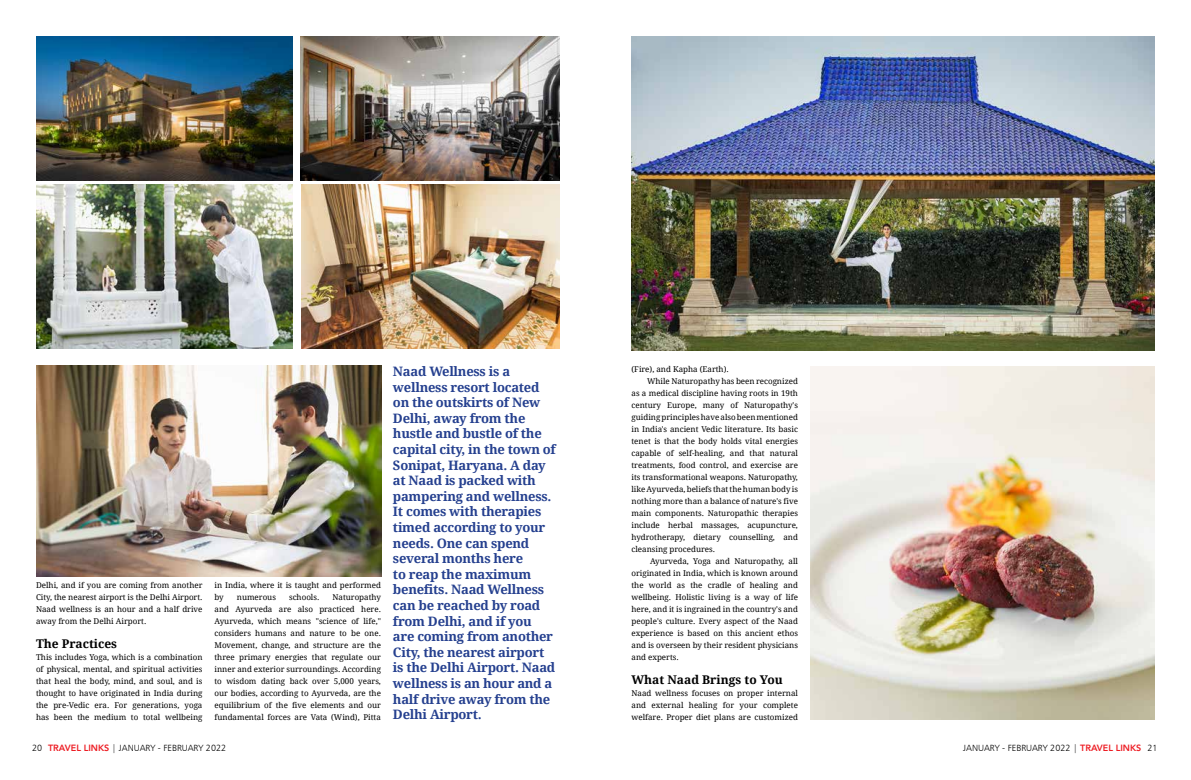
<style>
.page{position:relative;width:1191px;height:780px;background:#fff}
.page>*{position:absolute;margin:0;border:0;box-sizing:border-box;transform-origin:0 0}
.t1{font:700 13px/15.6px "Droid Serif";letter-spacing:-.02em;color:#25408f}
.t2{font:700 12px "Droid Serif";color:#000}
.t3{font:9px "Humanist 777 BT Light B";color:#000}
.t4{font:8px/12px "Droid Serif";color:#000;text-align:justify}
.s1{font-family:"Avenir LT Std";font-weight:800;color:#ed1d24}
</style>
<div class="page">
<img style="left:36px;top:36px;width:257px;height:144px">
<img style="left:301px;top:184px;width:258px;height:164px">
<img style="left:36px;top:184px;width:257px;height:164px">
<img style="left:300px;top:36px;width:259px;height:144px">
<img style="left:631px;top:36px;width:524px;height:314px">
<img style="left:37px;top:365px;width:345px;height:211px">
<img style="left:810px;top:366px;width:345px;height:353px">
<p class="t4" style="left:36px;top:579px;width:168px">Delhi, and if you are coming from another City, the nearest airport is the Delhi Airport.<br>Naad wellness is an hour and a half drive away from the Delhi Airport.</p>
<h2 class="t2" style="left:36px;top:637px;width:83px">The Practices</h2>
<p class="t4" style="left:36px;top:651px;width:168px">This includes Yoga, which is a combination of physical, mental, and spiritual activities that heal the body, mind, and soul, and is thought to have originated in India during the pre-Vedic era. For generations, yoga has been the medium to total wellbeing</p>
<p class="t4" style="left:214px;top:579px;width:168px">in India, where it is taught and performed by</p>
<p class="t4" style="left:214px;top:591px;width:168px;text-indent:118px">Naturopathy and Ayurveda are also practiced here.<br>Ayurveda, which means "science of life," considers humans and nature to be one.<br>Movement, change, and structure are the three primary energies that regulate our inner and exterior surroundings. According to wisdom dating back over 5,000 years, our bodies, according to Ayurveda, are the equilibrium of the five elements and our fundamental forces are Vata (Wind), Pitta</p>
<p class="t4" style="left:237px;top:591px;width:41px">numerous</p>
<p class="t4" style="left:289px;top:591px;width:32px">schools.</p>
<p class="t1" style="left:393px;top:363px;width:164px">Naad Wellness is a wellness resort located on the outskirts of New<br>Delhi, away from the hustle and bustle of the capital city, in the town of<br>Sonipat, Haryana. A day at Naad is packed with pampering and wellness.<br>It comes with therapies timed according to your needs. One can spend several months here<br>to reap the maximum benefits. Naad Wellness can be reached by road from Delhi, and if you are coming from another<br>City, the nearest airport is the Delhi Airport. Naad wellness is an hour and a half drive away from the<br>Delhi Airport.</p>
<p class="t4" style="left:631px;top:363px;width:99px">(Fire), and Kapha (Earth).</p>
<p class="t4" style="left:647px;top:375px;width:152px">While Naturopathy has been recognized</p>
<p class="t4" style="left:631px;top:387px;width:168px">as a medical discipline having roots in 19th</p>
<p class="t4" style="left:631px;top:399px;width:168px">century Europe, many of Naturopathy's</p>
<p class="t4" style="left:631px;top:411px;width:168px">guiding principles have also been mentioned</p>
<p class="t4" style="left:631px;top:423px;width:168px">in India's ancient Vedic literature. Its basic</p>
<p class="t4" style="left:631px;top:435px;width:168px">tenet is that the body holds vital energies</p>
<p class="t4" style="left:631px;top:447px;width:168px">capable of self-healing, and that natural</p>
<p class="t4" style="left:631px;top:459px;width:168px">treatments, food control, and exercise are</p>
<p class="t4" style="left:631px;top:471px;width:168px">its transformational weapons. Naturopathy,</p>
<p class="t4" style="left:631px;top:483px;width:168px">like Ayurveda, beliefs that the human body is</p>
<p class="t4" style="left:631px;top:495px;width:168px">nothing more than a balance of nature's five</p>
<p class="t4" style="left:631px;top:507px;width:168px">main components. Naturopathic therapies</p>
<p class="t4" style="left:631px;top:519px;width:168px">include herbal massages, acupuncture,</p>
<p class="t4" style="left:631px;top:531px;width:168px">hydrotherapy, dietary counselling, and</p>
<p class="t4" style="left:631px;top:543px;width:85px">cleansing procedures.</p>
<p class="t4" style="left:650px;top:555px;width:149px">Ayurveda, Yoga and Naturopathy, all</p>
<p class="t4" style="left:631px;top:567px;width:168px">originated in India, which is known around</p>
<p class="t4" style="left:631px;top:579px;width:168px">the world as the cradle of healing and</p>
<p class="t4" style="left:631px;top:591px;width:168px">wellbeing. Holistic living is a way of life</p>
<p class="t4" style="left:631px;top:603px;width:168px">here, and it is ingrained in the country's and</p>
<p class="t4" style="left:631px;top:615px;width:168px">people's culture. Every aspect of the Naad</p>
<p class="t4" style="left:631px;top:627px;width:168px">experience is based on this ancient ethos</p>
<p class="t4" style="left:631px;top:639px;width:168px">and is overseen by their resident physicians</p>
<p class="t4" style="left:631px;top:651px;width:49px">and experts.</p>
<h2 class="t2" style="left:631px;top:673px;width:153px">What Naad Brings to You</h2>
<p class="t4" style="left:631px;top:687px;width:168px">Naad wellness focuses on proper internal and external healing for your complete welfare. Proper diet plans are customized</p>
<p class="t3" style="left:32px;top:742px;width:195px">20 <span class="s1">TRAVEL LINKS</span> | JANUARY - FEBRUARY 2022</p>
<p class="t3" style="left:963px;top:742px;width:196px">JANUARY - FEBRUARY 2022 | <span class="s1">TRAVEL LINKS</span> 21</p>
</div>
